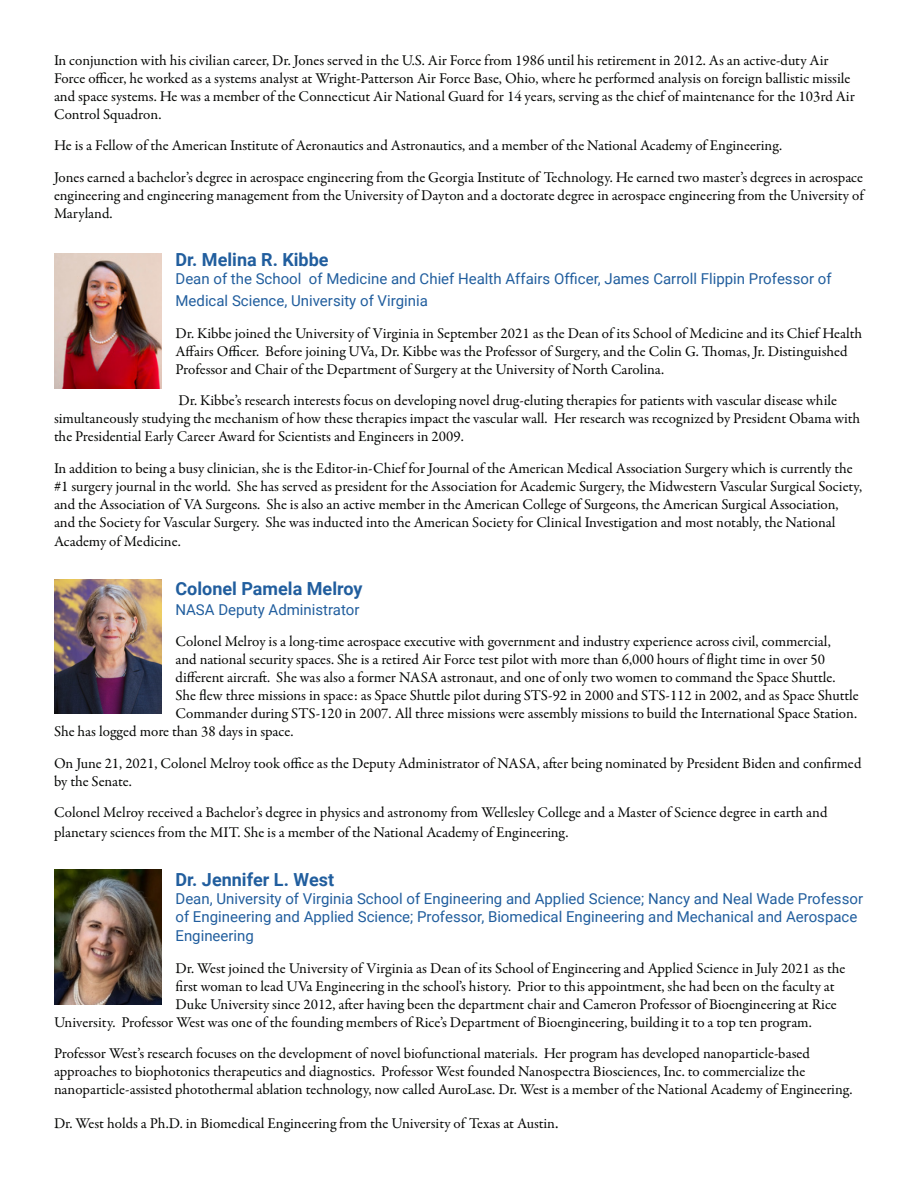
<style>
.page{position:relative;width:918px;height:1188px;background:#fff}
.page>*{position:absolute;margin:0;border:0;box-sizing:border-box;transform-origin:0 0}
.t1{font:700 18px "Roboto";color:#215e9e}
.t2{font:15px/18px "Garamond Premr Pro";color:#040503}
.t3{font:15px/21.6px "Roboto";color:#215e9e}
.s1{font-size:16.5px}
</style>
<div class="page">
<img style="left:54px;top:253px;width:108px;height:135px">
<img style="left:54px;top:579px;width:108px;height:135px">
<img style="left:54px;top:870px;width:108px;height:135px">
<p class="t2" style="left:54px;top:52px;width:802px">In conjunction with his civilian career, Dr. Jones served in the U.S. Air Force from 1986 until his retirement in 2012. As an active-duty Air Force officer, he worked as a systems analyst at Wright-Patterson Air Force Base, Ohio, where he performed analysis on foreign ballistic missile and space systems. He was a member of the Connecticut Air National Guard for 14 years, serving as the chief of maintenance for the 103rd Air Control Squadron.</p>
<p class="t2" style="left:54px;top:137px;width:730px">He is a Fellow of the American Institute of Aeronautics and Astronautics, and a member of the National Academy of Engineering.</p>
<p class="t2" style="left:54px;top:169px;width:811px;text-align:justify">Jones earned a bachelor’s degree in aerospace engineering from the Georgia Institute of Technology. He earned two master’s degrees in aerospace engineering and engineering management from the University of Dayton and a doctorate degree in aerospace engineering from the University of Maryland.</p>
<p class="t1" style="left:176px;top:247px;width:155px">Dr. Melina R. Kibbe</p>
<p class="t3" style="left:176px;top:268px;width:658px">Dean of the School of Medicine and Chief Health Affairs Officer, James Carroll Flippin Professor of<br>Medical Science, University of Virginia</p>
<p class="t2" style="left:176px;top:324px;width:688px">Dr. Kibbe joined the University of Virginia in September 2021 as the Dean of its School of Medicine and its Chief Health<br>Affairs Officer. Before joining UVa, Dr. Kibbe was the Professor of Surgery, and the Colin G. Thomas, Jr. Distinguished<br>Professor and Chair of the Department of Surgery at the University of North Carolina.</p>
<p class="t2" style="left:54px;top:392px;width:808px;text-indent:124px">Dr. Kibbe’s research interests focus on developing novel drug-eluting therapies for patients with vascular disease while simultaneously studying the mechanism of how these therapies impact the vascular wall. Her research was recognized by President Obama with the Presidential Early Career Award for Scientists and Engineers in 2009.</p>
<p class="t2" style="left:54px;top:459px;width:810px">In addition to being a busy clinician, she is the Editor-in-Chief for Journal of the American Medical Association Surgery which is currently the #1 surgery journal in the world. She has served as president for the Association for Academic Surgery, the Midwestern Vascular Surgical Society, and the Association of VA Surgeons. She is also an active member in the American College of Surgeons, the American Surgical Association, and the Society for Vascular Surgery. She was inducted into the American Society for Clinical Investigation and most notably, the National</p>
<p class="t2" style="left:54px;top:533px;width:128px">Academy of Medicine.</p>
<p class="t1" style="left:176px;top:576px;width:189px">Colonel Pamela Melroy</p>
<p class="t3" style="left:176px;top:598px;width:185px">NASA Deputy Administrator</p>
<p class="t2" style="left:176px;top:633px;width:657px">Colonel Melroy is a long-time aerospace executive with government and industry experience across civil, commercial,</p>
<p class="t2" style="left:176px;top:651px;width:651px">and national security spaces. She is a retired Air Force test pilot with more than 6,000 hours of flight time in over 50</p>
<p class="t2" style="left:176px;top:669px;width:662px">different aircraft. She was also a former NASA astronaut, and one of only two women to command the Space Shuttle.</p>
<p class="t2" style="left:176px;top:687px;width:685px">She flew three missions in space: as Space Shuttle pilot during STS-92 in 2000 and STS-112 in 2002, and as Space Shuttle</p>
<p class="t2" style="left:176px;top:705px;width:683px">Commander during STS-120 in 2007. All three missions were assembly missions to build the International Space Station.</p>
<p class="t2" style="left:54px;top:723px;width:241px">She has logged more than 38 days in space.</p>
<p class="t2" style="left:54px;top:754px;width:809px">On June 21, 2021, Colonel Melroy took office as the Deputy Administrator of NASA, after being nominated by President Biden and confirmed by the Senate.</p>
<p class="t2" style="left:54px;top:803px;width:775px;line-height:19.8px">Colonel Melroy received a Bachelor’s degree in physics and astronomy from Wellesley College and a Master of Science degree in earth and planetary sciences from the MIT. She is a member of the National Academy of Engineering.</p>
<p class="t1" style="left:176px;top:867px;width:160px">Dr. Jennifer L. West</p>
<p class="t3" style="left:176px;top:889px;width:689px;line-height:18px">Dean, University of Virginia School of Engineering and Applied Science; Nancy and Neal Wade Professor of Engineering and Applied Science; Professor, Biomedical Engineering and Mechanical and Aerospace</p>
<p class="t3" style="left:176px;top:925px;width:80px">Engineering</p>
<p class="t2" style="left:176px;top:960px;width:671px">Dr. West joined the University of Virginia as Dean of its School of Engineering and Applied Science in July 2021 as the</p>
<p class="t2" style="left:176px;top:978px;width:661px">first woman to lead UVa Engineering in the school’s history. Prior to this appointment, she had been on the faculty at</p>
<p class="t2" style="left:176px;top:996px;width:663px">Duke University since 2012, after having been the department chair and Cameron Professor of Bioengineering at Rice</p>
<p class="t2" style="left:54px;top:1014px;width:759px">University. Professor West was one of the founding members of Rice’s Department of Bioengineering, building it to a top ten program.</p>
<p class="t2" style="left:54px;top:1045px;width:800px">Professor West’s research focuses on the development of novel biofunctional materials. Her program has developed nanoparticle-based approaches to biophotonics therapeutics and diagnostics. Professor West founded Nanospectra Biosciences, Inc. to commercialize the nanoparticle-assisted photothermal ablation technology, now called AuroLase. Dr. West is a member of the National Academy of Engineering.</p>
<p class="t2" style="left:54px;top:1114px;width:506px">Dr. West holds a Ph.D. in Biomedical Engineering from the University of Texas at Austin<span class="s1">.</span></p>
</div>
